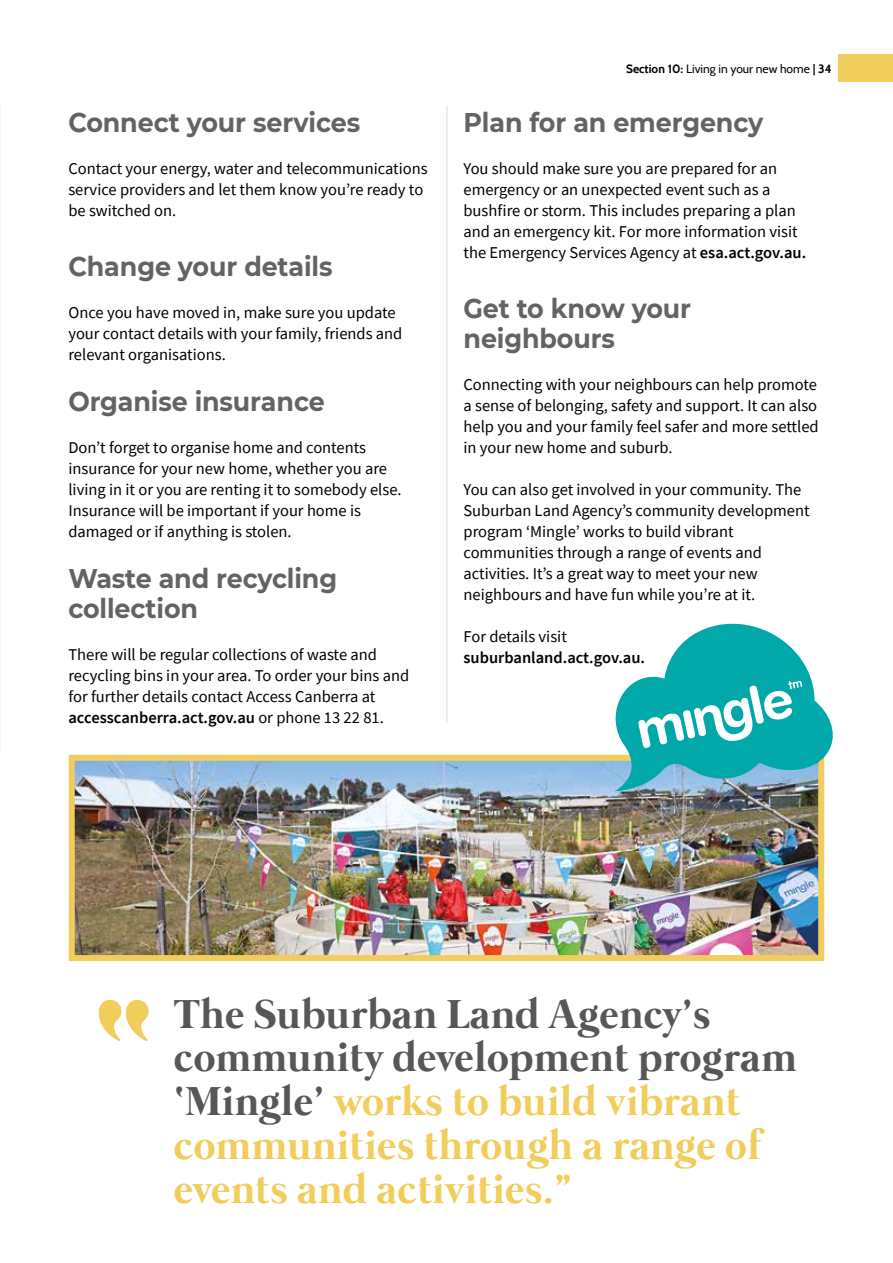
<style>
.page{position:relative;width:893px;height:1263px;background:#fff}
.page>*{position:absolute;margin:0;border:0;box-sizing:border-box;transform-origin:0 0}
.t1{font:700 159.75px "Mermaid";color:#f1cd5b}
.t2{font:700 41.55px/43.8px "Mermaid";letter-spacing:.02em;color:#f1cd5b}
.t3{font:700 27px/30px "Montserrat";letter-spacing:-.005em;color:#646363;scale:.94 1}
.t4{font:16.5px/21px "Source Sans Pro";color:#000}
.t5{font:600 16.5px "Source Sans Pro";color:#000}
.t6{font:12px "Cabin";color:#000}
.s1{font-weight:600}
.s2{font-weight:700}
.s3{color:#575756}
</style>
<div class="page">
<div style="left:839px;top:54px;width:54px;height:27px;background:#f1cd5b"></div>
<hr style="left:446px;top:106px;width:1px;height:617px;background:#dadada">
<img style="left:76px;top:762px;width:741px;height:192px">
<div style="left:69px;top:755px;width:755px;height:206px;border:6px solid #f1cd5b"></div>
<svg style="left:614px;top:623px;width:219px;height:168px"></svg>
<h3 class="t3" style="left:68px;top:106px;width:312px">Connect your services</h3>
<p class="t4" style="left:68px;top:158px;width:361px">Contact your energy, water and telecommunications service providers and let them know you’re ready to be switched on.</p>
<h3 class="t3" style="left:68px;top:250px;width:283px">Change your details</h3>
<p class="t4" style="left:68px;top:302px;width:336px">Once you have moved in, make sure you update your contact details with your family, friends and relevant organisations.</p>
<h3 class="t3" style="left:68px;top:385px;width:274px">Organise insurance</h3>
<p class="t4" style="left:68px;top:437px;width:335px">Don’t forget to organise home and contents insurance for your new home, whether you are living in it or you are renting it to somebody else.<br>Insurance will be important if your home is damaged or if anything is stolen.</p>
<h3 class="t3" style="left:68px;top:562px;width:287px">Waste and recycling collection</h3>
<p class="t4" style="left:68px;top:644px;width:342px">There will be regular collections of waste and recycling bins in your area. To order your bins and for further details contact Access Canberra at <span class="s1">accesscanberra.act.gov.au</span> or phone 13 22 81.</p>
<p class="t6" style="left:626px;top:61px;width:207px"><span class="s2">Section 10:</span> Living in your new home <span class="s2">| 34</span></p>
<h3 class="t3" style="left:463px;top:106px;width:320px">Plan for an emergency</h3>
<p class="t4" style="left:463px;top:158px;width:344px">You should make sure you are prepared for an emergency or an unexpected event such as a bushfire or storm. This includes preparing a plan and an emergency kit. For more information visit the Emergency Services Agency at <span class="s1">esa.act.gov.au.</span></p>
<h3 class="t3" style="left:463px;top:292px;width:244px">Get to know your neighbours</h3>
<p class="t4" style="left:463px;top:374px;width:357px;text-align:justify">Connecting with your neighbours can help promote a sense of belonging, safety and support. It can also help you and your family feel safer and more settled in your new home and suburb.</p>
<p class="t4" style="left:463px;top:479px;width:348px">You can also get involved in your community. The Suburban Land Agency’s community development program ‘Mingle’ works to build vibrant communities through a range of events and activities. It’s a great way to meet your new neighbours and have fun while you’re at it.</p>
<p class="t4" style="left:463px;top:626px;width:105px">For details visit</p>
<p class="t5" style="left:463px;top:646px;width:183px">suburbanland.act.gov.au.</p>
<h1 class="t1" style="left:90px;top:966px;width:69px">“</h1>
<h2 class="t2" style="left:174px;top:995px;width:624px"><span class="s3">The Suburban Land Agency’s community development program ‘Mingle’</span> works to build vibrant communities through a range of events and activities.”</h2>
</div>
